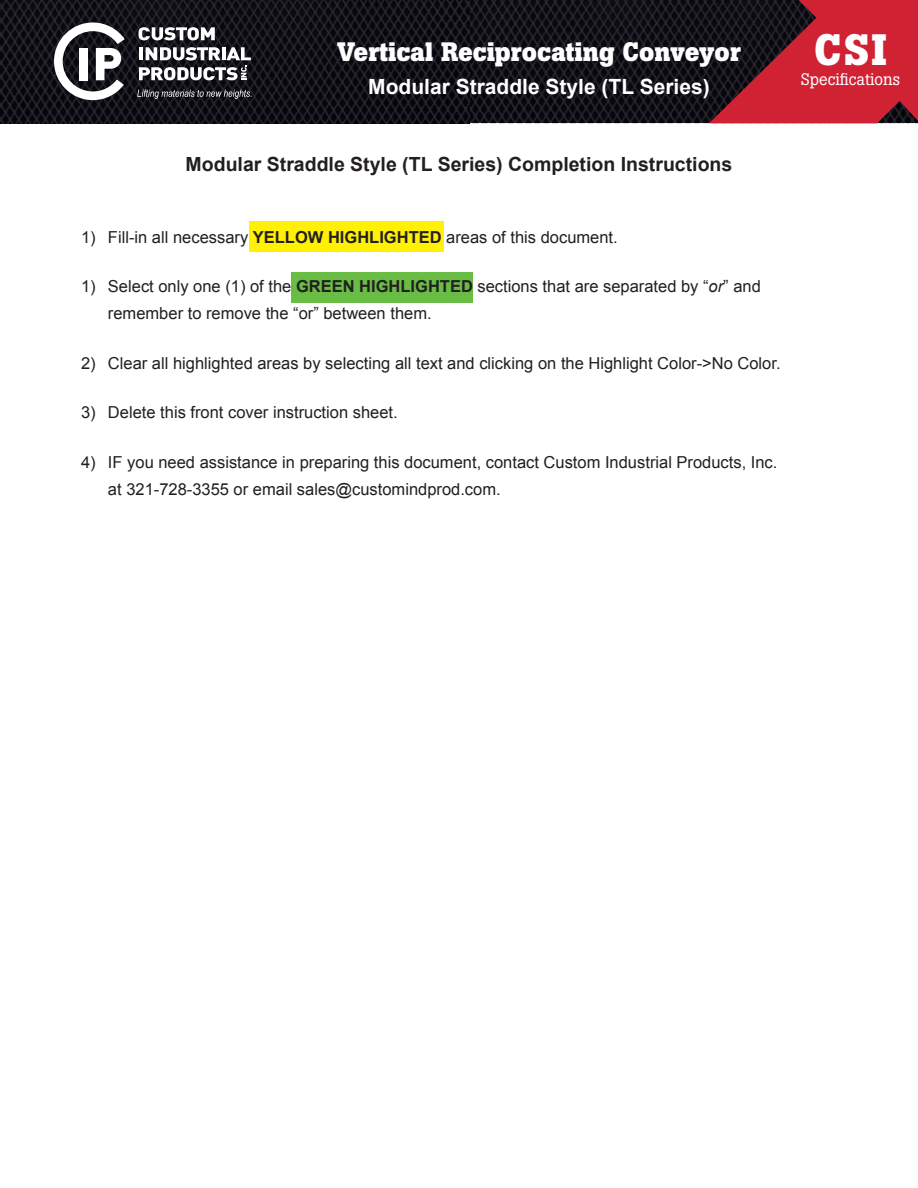
<style>
.page{position:relative;width:918px;height:1188px;background:#fff}
.page>*{position:absolute;margin:0;border:0;box-sizing:border-box;transform-origin:0 0}
.t1{font:700 43.5px "Boton";color:#fff}
.t2{font:700 26.4px "Boton";color:#fff}
.t3{font:700 21px "Arial";color:#fff}
.t4{font:700 19.5px "Arial";color:#231f20}
.t5{font:16.5px/27px "Arial";color:#231f20}
.t6{font:16.5px "Boton";color:#fff}
.s1{font-weight:700}
.s2{font-style:italic}
</style>
<div class="page">
<img style="left:470px;top:0;width:239px;height:123px">
<img style="left:0;top:0;width:470px;height:123px">
<svg style="left:709px;top:0;width:209px;height:123px;background:#971d2b"></svg>
<svg style="left:54px;top:23px;width:71px;height:77px"></svg>
<svg style="left:138px;top:27px;width:77px;height:13px"></svg>
<svg style="left:139px;top:47px;width:112px;height:33px"></svg>
<svg style="left:137px;top:89px;width:115px;height:10px"></svg>
<div style="left:292px;top:272px;width:181px;height:30px;background:#69bd45"></div>
<div style="left:249px;top:221px;width:195px;height:31px;background:#fff101"></div>
<h2 class="t2" style="left:337px;top:36px;width:405px">Vertical Reciprocating Conveyor</h2>
<p class="t3" style="left:368px;top:74px;width:343px">Modular Straddle Style (TL Series)</p>
<h1 class="t1" style="left:814px;top:24px;width:74px">CSI</h1>
<p class="t6" style="left:801px;top:69px;width:101px">Specifications</p>
<p class="t4" style="left:186px;top:153px;width:548px">Modular Straddle Style (TL Series) Completion Instructions</p>
<p class="t5" style="left:81px;top:223px;width:538px">1) Fill-in all necessary <span class="s1">YELLOW HIGHLIGHTED</span> areas of this document.</p>
<p class="t5" style="left:108px;top:273px;width:654px;text-indent:-27px">1) Select only one (1) of the <span class="s1">GREEN HIGHLIGHTED</span> sections that are separated by “<span class="s2">or</span>” and remember to remove the “or” between them.</p>
<p class="t5" style="left:81px;top:349px;width:701px">2) Clear all highlighted areas by selecting all text and clicking on the Highlight Color-&gt;No Color.</p>
<p class="t5" style="left:81px;top:399px;width:318px">3) Delete this front cover instruction sheet.</p>
<p class="t5" style="left:108px;top:448px;width:671px;text-indent:-27px">4) IF you need assistance in preparing this document, contact Custom Industrial Products, Inc. at 321-728-3355 or email sales@customindprod.com.</p>
</div>
